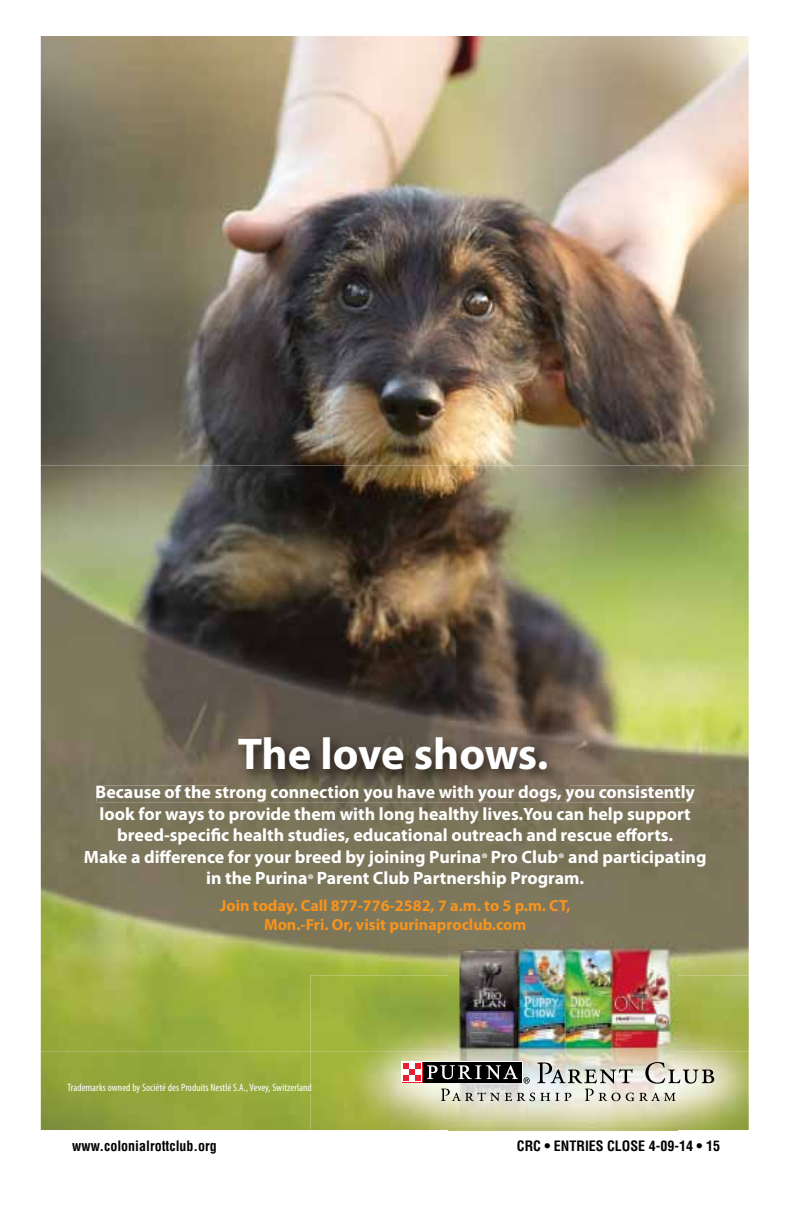
<style>
.page{position:relative;width:792px;height:1224px;background:#fff}
.page>*{position:absolute;margin:0;border:0;box-sizing:border-box;transform-origin:0 0}
.t1{font:700 44.6px "Myriad Pro";letter-spacing:-.01em;color:#fff}
.t2{font:700 17.8px/21.4px "Myriad Pro";color:#fff;text-align:center}
.t3{font:700 16px/19.4px "Myriad Pro";color:#f7941e;text-align:center}
.t4{font:700 condensed 14px "Helvetica";color:#000}
.t5{font:condensed 10.8px "Myriad Pro";letter-spacing:.005em;color:#fff}
.s1{color:#fdfdfd}
.s2{color:#fcfcfc}
.s3{font-size:14.2px}
</style>
<div class="page">
<img style="left:41px;top:36px;width:708px;height:1094px">
<img style="left:41px;top:466px;width:415px;height:351px">
<img style="left:456px;top:466px;width:293px;height:509px">
<img style="left:41px;top:817px;width:292px;height:234px">
<img style="left:333px;top:817px;width:124px;height:158px">
<img style="left:97px;top:785px;width:598px;height:17px">
<img style="left:227px;top:722px;width:342px;height:79px">
<img style="left:310px;top:975px;width:439px;height:155px">
<img style="left:448px;top:943px;width:230px;height:187px">
<div style="left:401px;top:1061px;width:122px;height:22px;background:#fff"></div>
<div style="left:402px;top:1062px;width:21px;height:20px;background:#ed1c2e"></div>
<div style="left:402px;top:1062px;width:20px;height:20px;background:#fff"></div>
<div style="left:423px;top:1062px;width:99px;height:20px;background:#000"></div>
<svg style="left:427px;top:1062px;width:287px;height:39px"></svg>
<svg style="left:403px;top:1063px;width:18px;height:18px"></svg>
<h1 class="t1" style="left:238px;top:725px;width:312px">The love shows.</h1>
<p class="t2" style="left:84px;top:781px;width:624px">Because of the strong connec<span class="s1">ti</span>on you <span class="s2">h</span>ave <span class="s2">with</span> your <span class="s2">do</span>gs, you consistently look for ways to provide them with long healthy lives.You can help support breed-specific health studies, educational outreach and rescue efforts.<br>Make a difference for your breed by joining Purina<span class="s3">®</span> Pro Club<span class="s3">®</span> and participating in the Purina<span class="s3">®</span> Parent Club Partnership Program.</p>
<p class="t3" style="left:220px;top:895px;width:352px">Join today. Call 877-776-2582, 7 a.m. to 5 p.m. CT,<br>Mon.-Fri. Or, visit purinaproclub.com</p>
<p class="t5" style="left:67px;top:1081px;width:246px">Trademarks owned by Société des Produits Nestlé S.A., Vevey, Switzerland</p>
<p class="t4" style="left:72px;top:1137px;width:146px">www.colonialrottclub.org</p>
<p class="t4" style="left:517px;top:1137px;width:205px">CRC • ENTRIES CLOSE 4-09-14 • 15</p>
</div>
